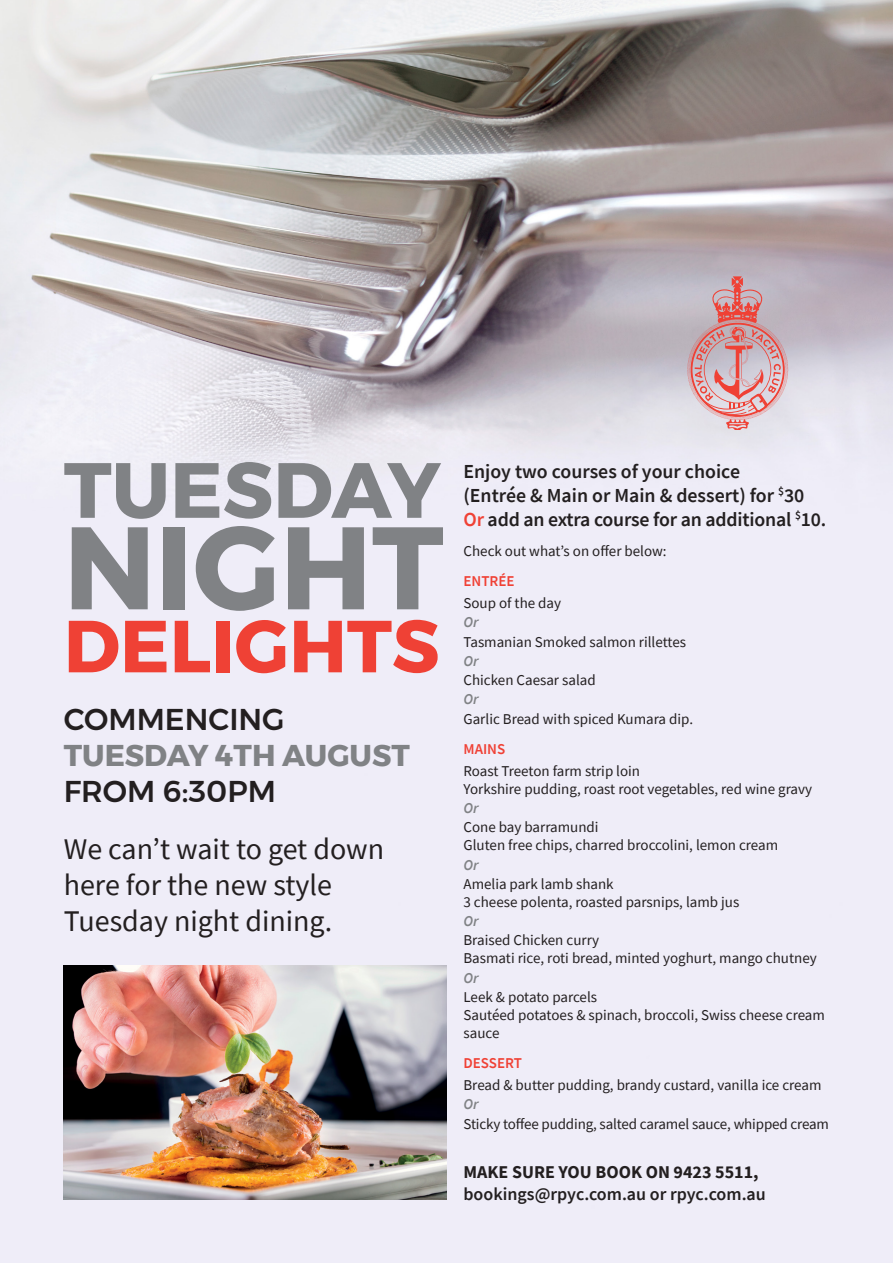
<style>
.page{position:relative;width:893px;height:1263px;background:#fff}
.page>*{position:absolute;margin:0;border:0;box-sizing:border-box;transform-origin:0 0}
.t1{font:700 117px "Montserrat";color:#808285}
.t2{font:700 78px "Montserrat";color:#808285}
.t3{font:700 73.5px "Montserrat";color:#ef4135}
.t4{font:30px/36px "Source Sans Pro";color:#231f20}
.t5{font:500 30px "Montserrat";color:#231f20}
.t6{font:700 30px "Montserrat";color:#808285}
.t7{font:600 19.8px/23.9px "Source Sans Pro";letter-spacing:-.005em;color:#231f20}
.t8{font:600 18px "Source Sans Pro";color:#231f20}
.t9{font:700 18px "Source Sans Pro";color:#231f20}
.t10{font:15px/18px "Source Sans Pro";color:#231f20}
.t11{font:600 15px "Source Sans Pro";color:#ef4135}
.t12{font:italic 600 15px "Source Sans Pro";color:#808285}
.s1{color:#ef4135}
</style>
<div class="page">
<img style="left:0;top:0;width:893px;height:1263px">
<svg style="left:687px;top:276px;width:101px;height:154px;background:#d2aaaf"></svg>
<img style="left:64px;top:965px;width:382px;height:234px">
<h2 class="t2" style="left:64px;top:427px;width:378px">TUESDAY</h2>
<h1 class="t1" style="left:64px;top:474px;width:381px">NIGHT</h1>
<h3 class="t3" style="left:64px;top:587px;width:377px">DELIGHTS</h3>
<h3 class="t5" style="left:64px;top:695px;width:222px">COMMENCING</h3>
<h3 class="t6" style="left:64px;top:731px;width:348px">TUESDAY 4TH AUGUST</h3>
<h3 class="t5" style="left:64px;top:767px;width:214px">FROM 6:30PM</h3>
<h3 class="t4" style="left:64px;top:831px;width:322px">We can’t wait to get down here for the new style<br>Tuesday night dining.</h3>
<h3 class="t7" style="left:463px;top:459px;width:364px">Enjoy two courses of your choice<br>(Entrée &amp; Main or Main &amp; dessert) for <sup>$</sup>30<br><span class="s1">Or</span> add an extra course for an additional <sup>$</sup>10.</h3>
<p class="t10" style="left:463px;top:542px;width:205px">Check out what’s on offer below:</p>
<p class="t11" style="left:463px;top:571px;width:53px">ENTRÉE</p>
<p class="t10" style="left:463px;top:594px;width:99px">Soup of the day</p>
<p class="t12" style="left:463px;top:612px;width:17px">Or</p>
<p class="t10" style="left:463px;top:632px;width:224px">Tasmanian Smoked salmon rillettes</p>
<p class="t12" style="left:463px;top:651px;width:17px">Or</p>
<p class="t10" style="left:463px;top:671px;width:134px">Chicken Caesar salad</p>
<p class="t12" style="left:463px;top:689px;width:17px">Or</p>
<p class="t10" style="left:463px;top:709px;width:231px">Garlic Bread with spiced Kumara dip.</p>
<p class="t11" style="left:463px;top:739px;width:43px">MAINS</p>
<p class="t10" style="left:463px;top:762px;width:350px">Roast Treeton farm strip loin<br>Yorkshire pudding, roast root vegetables, red wine gravy</p>
<p class="t12" style="left:463px;top:798px;width:17px">Or</p>
<p class="t10" style="left:463px;top:818px;width:316px">Cone bay barramundi<br>Gluten free chips, charred broccolini, lemon cream</p>
<p class="t12" style="left:463px;top:855px;width:17px">Or</p>
<p class="t10" style="left:463px;top:875px;width:277px">Amelia park lamb shank<br>3 cheese polenta, roasted parsnips, lamb jus</p>
<p class="t12" style="left:463px;top:911px;width:17px">Or</p>
<p class="t10" style="left:463px;top:931px;width:355px">Braised Chicken curry<br>Basmati rice, roti bread, minted yoghurt, mango chutney</p>
<p class="t12" style="left:463px;top:968px;width:17px">Or</p>
<p class="t10" style="left:463px;top:988px;width:363px">Leek &amp; potato parcels<br>Sautéed potatoes &amp; spinach, broccoli, Swiss cheese cream sauce</p>
<p class="t11" style="left:463px;top:1053px;width:60px">DESSERT</p>
<p class="t10" style="left:463px;top:1076px;width:359px">Bread &amp; butter pudding, brandy custard, vanilla ice cream</p>
<p class="t12" style="left:463px;top:1094px;width:17px">Or</p>
<p class="t10" style="left:463px;top:1114px;width:367px">Sticky toffee pudding, salted caramel sauce, whipped cream</p>
<p class="t9" style="left:463px;top:1160px;width:297px">MAKE SURE YOU BOOK ON 9423 5511,</p>
<p class="t8" style="left:463px;top:1182px;width:304px">bookings@rpyc.com.au or rpyc.com.au</p>
</div>
